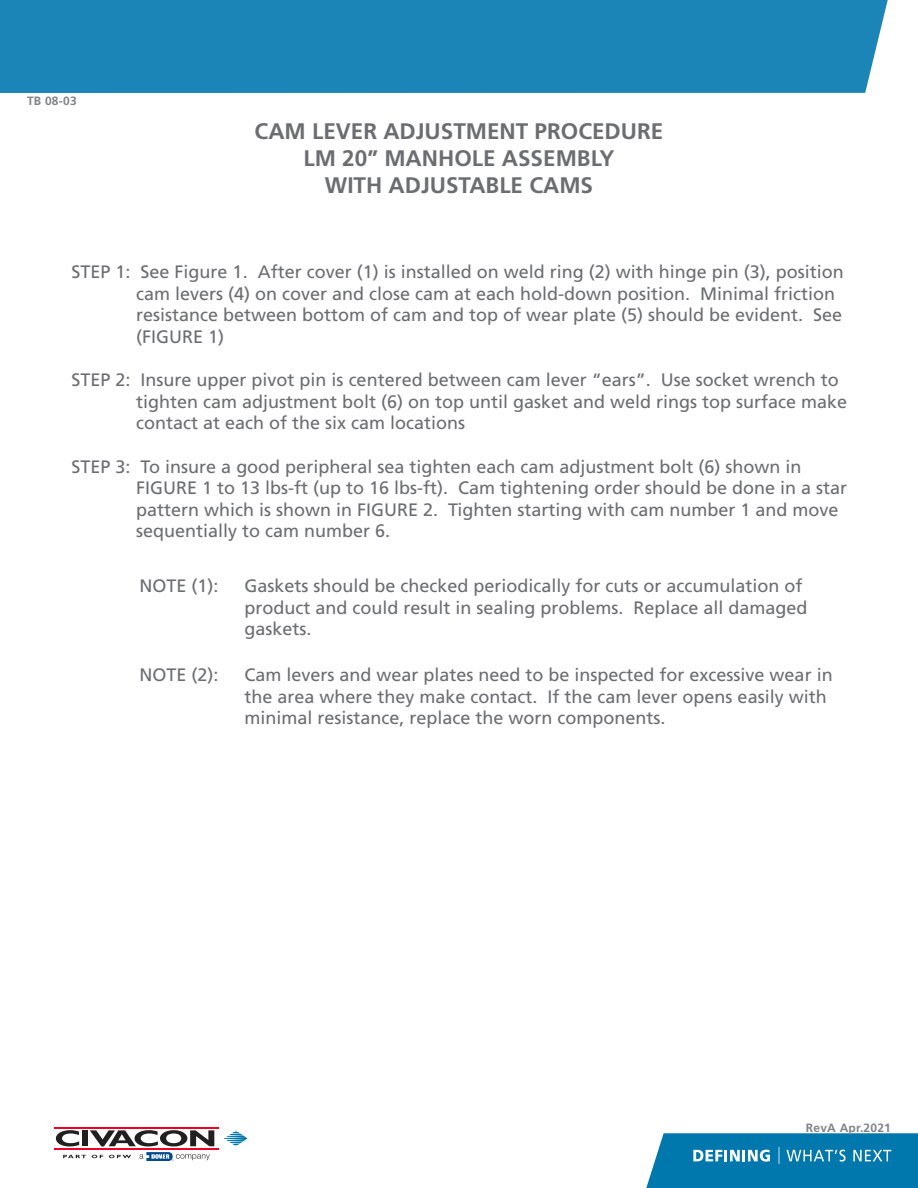
<style>
.page{position:relative;width:918px;height:1188px;background:#fff}
.page>*{position:absolute;margin:0;border:0;box-sizing:border-box;transform-origin:0 0}
.t1{font:700 22.5px "Frutiger LT Std";color:#6c6d70}
.t2{font:18px/21.6px "Frutiger LT Std";color:#6c6d70}
.t3{font:700 12px "Frutiger LT Std";letter-spacing:.02em;color:#818386}
</style>
<div class="page">
<svg style="left:224px;top:1131px;width:23px;height:16px"></svg>
<svg style="left:56px;top:1130px;width:23px;height:16px"></svg>
<div style="left:82px;top:1130px;width:6px;height:16px;background:#231f20"></div>
<svg style="left:90px;top:1130px;width:124px;height:16px"></svg>
<hr style="left:54px;top:1148px;width:165px;height:1px;background:#ef0027">
<hr style="left:54px;top:1127px;width:165px;height:2px;background:#ef0027">
<svg style="left:63px;top:1155px;width:23px;height:3px"></svg>
<svg style="left:92px;top:1155px;width:11px;height:3px"></svg>
<svg style="left:109px;top:1155px;width:22px;height:3px"></svg>
<svg style="left:140px;top:1152px;width:70px;height:9px"></svg>
<div style="left:0;top:0;width:888px;height:93px;background:#1a85b6"></div>
<svg style="left:646px;top:1133px;width:272px;height:55px"></svg>
<p class="t3" style="left:27px;top:94px;width:51px">TB 08-03</p>
<p class="t1" style="left:255px;top:118px;width:410px">CAM LEVER ADJUSTMENT PROCEDURE</p>
<p class="t1" style="left:304px;top:145px;width:312px">LM 20” MANHOLE ASSEMBLY</p>
<p class="t1" style="left:325px;top:172px;width:270px">WITH ADJUSTABLE CAMS</p>
<p class="t2" style="left:136px;top:261px;width:709px;text-indent:-64px">STEP 1: See Figure 1. After cover (1) is installed on weld ring (2) with hinge pin (3), position cam levers (4) on cover and close cam at each hold-down position. Minimal friction resistance between bottom of cam and top of wear plate (5) should be evident. See (FIGURE 1)</p>
<p class="t2" style="left:136px;top:369px;width:713px;text-indent:-64px">STEP 2: Insure upper pivot pin is centered between cam lever “ears”. Use socket wrench to tighten cam adjustment bolt (6) on top until gasket and weld rings top surface make contact at each of the six cam locations</p>
<p class="t2" style="left:136px;top:456px;width:713px;text-indent:-64px">STEP 3: To insure a good peripheral sea tighten each cam adjustment bolt (6) shown in FIGURE 1 to 13 lbs-ft (up to 16 lbs-ft). Cam tightening order should be done in a star pattern which is shown in FIGURE 2. Tighten starting with cam number 1 and move sequentially to cam number 6.</p>
<p class="t2" style="left:140px;top:575px;width:81px">NOTE (1):</p>
<p class="t2" style="left:244px;top:575px;width:565px">Gaskets should be checked periodically for cuts or accumulation of product and could result in sealing problems. Replace all damaged gaskets.</p>
<p class="t2" style="left:140px;top:664px;width:81px">NOTE (2):</p>
<p class="t2" style="left:244px;top:664px;width:590px">Cam levers and wear plates need to be inspected for excessive wear in the area where they make contact. If the cam lever opens easily with minimal resistance, replace the worn components.</p>
<p class="t3" style="left:806px;top:1120px;width:87px">RevA Apr.2021</p>
</div>
